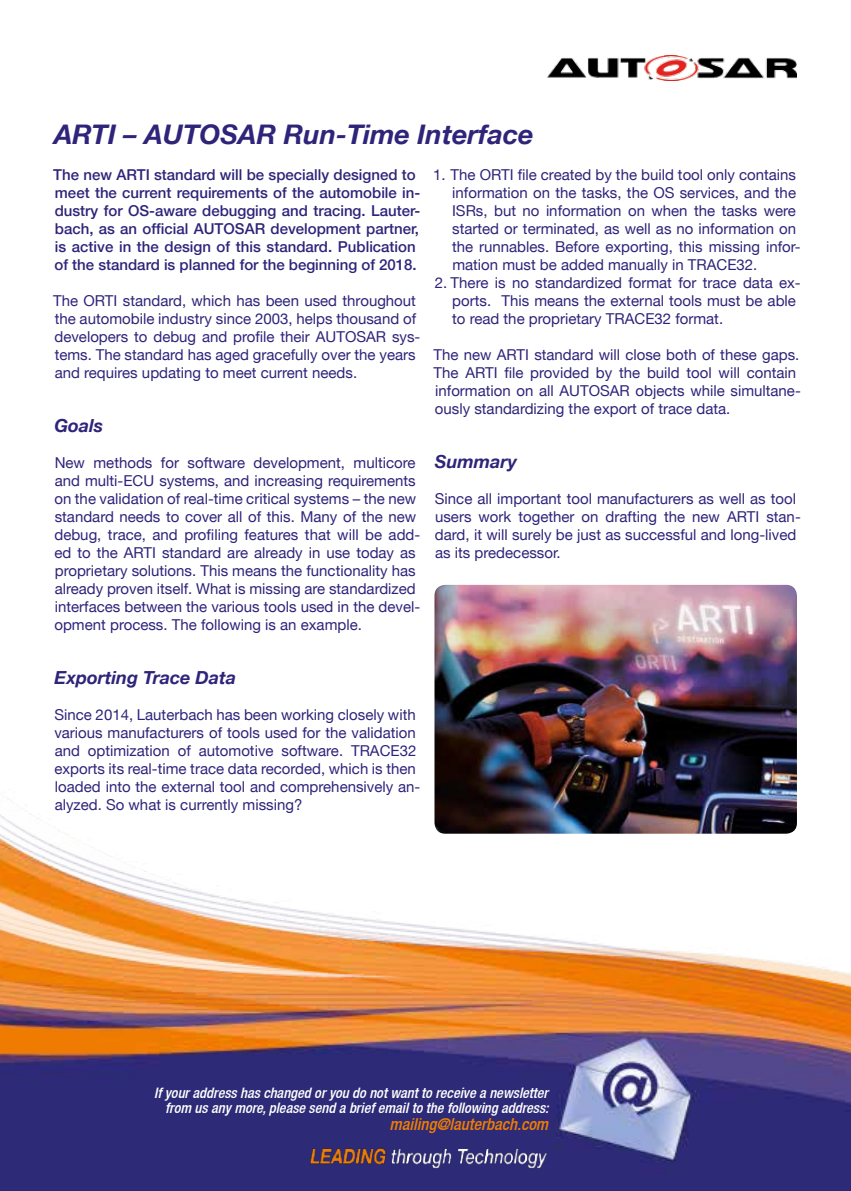
<style>
.page{position:relative;width:851px;height:1191px;background:#fff}
.page>*{position:absolute;margin:0;border:0;box-sizing:border-box;transform-origin:0 0}
.t1{font:italic 700 27px "Helvetica Neue LT";color:#2e247a}
.t2{font:italic 700 18px "Helvetica Neue LT";color:#2e247a}
.t3{font:italic 500 condensed 16.5px "Helvetica Neue LT";color:#ef7d00}
.t4{font:15px/18px "Helvetica Neue LT";color:#2e247a}
.t5{font:500 15px/18px "Helvetica Neue LT";color:#2e247a}
.t6{font:italic 500 condensed 14.4px/15px "Helvetica Neue LT";color:#fff;text-align:right}
</style>
<div class="page">
<img style="left:0;top:789px;width:850px;height:402px">
<img style="left:547px;top:55px;width:249px;height:25px">
<img style="left:304px;top:1142px;width:246px;height:26px">
<img style="left:434px;top:585px;width:362px;height:248px">
<h1 class="t1" style="left:54px;top:118px;width:481px">ARTI – AUTOSAR Run-Time Interface</h1>
<p class="t5" style="left:53px;top:166px;width:368px">The new ARTI standard will be specially designed to meet the current requirements of the automobile in&shy;dustry for OS-aware debugging and tracing. Lauter&shy;bach, as an official AUTOSAR development partner, is active in the design of this standard. Publication of the standard is planned for the beginning of 2018.</p>
<p class="t4" style="left:53px;top:291px;width:368px">The ORTI standard, which has been used throughout the automobile industry since 2003, helps thousand of developers to debug and profile their AUTOSAR sys&shy;tems. The standard has aged gracefully over the years and requires updating to meet current needs.</p>
<p class="t2" style="left:54px;top:414px;width:50px">Goals</p>
<p class="t4" style="left:54px;top:453px;width:367px">New methods for software development, multicore and multi-ECU systems, and increasing requirements on the validation of real-time critical systems – the new standard needs to cover all of this. Many of the new debug, trace, and profiling features that will be add&shy;ed to the ARTI standard are already in use today as proprietary solutions. This means the functionality has already proven itself. What is missing are standardized interfaces between the various tools used in the devel&shy;opment process. The following is an example.</p>
<p class="t2" style="left:55px;top:666px;width:183px">Exporting Trace Data</p>
<p class="t4" style="left:54px;top:705px;width:367px">Since 2014, Lauterbach has been working closely with various manufacturers of tools used for the validation and optimization of automotive software. TRACE32 exports its real-time trace data recorded, which is then loaded into the external tool and comprehensively an&shy;alyzed. So what is currently missing?</p>
<p class="t4" style="left:452px;top:165px;width:350px;text-indent:-19px">1. The ORTI file created by the build tool only contains information on the tasks, the OS services, and the ISRs, but no information on when the tasks were started or terminated, as well as no information on the runnables. Before exporting, this missing infor&shy;mation must be added manually in TRACE32.</p>
<p class="t4" style="left:452px;top:273px;width:350px;text-indent:-17px">2. There is no standardized format for trace data ex&shy;ports. This means the external tools must be able to read the proprietary TRACE32 format.</p>
<p class="t4" style="left:433px;top:345px;width:368px">The new ARTI standard will close both of these gaps.<br>The ARTI file provided by the build tool will contain information on all AUTOSAR objects while simultane&shy;ously standardizing the export of trace data.</p>
<p class="t2" style="left:435px;top:450px;width:84px">Summary</p>
<p class="t4" style="left:435px;top:489px;width:367px">Since all important tool manufacturers as well as tool users work together on drafting the new ARTI stan&shy;dard, it will surely be just as successful and long-lived as its predecessor.</p>
<p class="t6" style="left:154px;top:1085px;width:396px">If your address has changed or you do not want to receive a newsletter from us any more, please send a brief email to the following address:</p>
<p class="t3" style="left:389px;top:1114px;width:160px">mailing@lauterbach.com</p>
</div>
